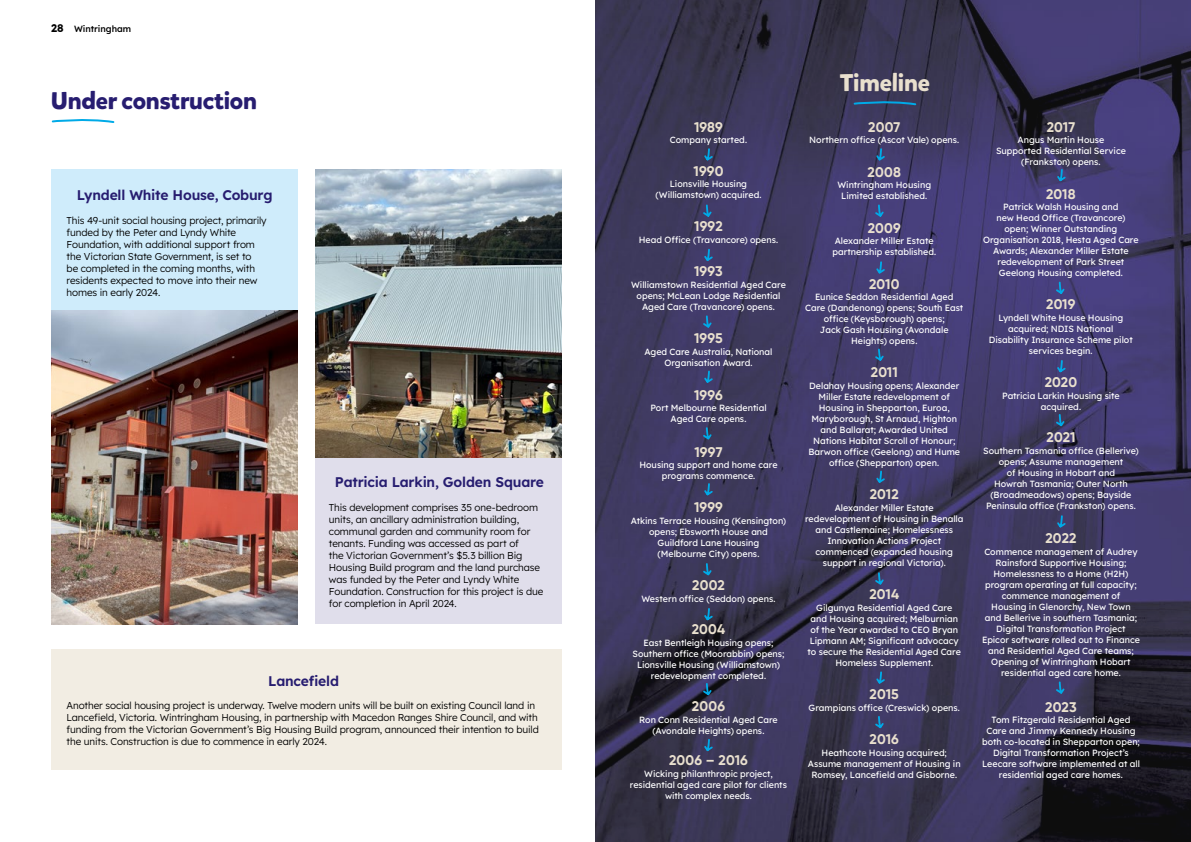
<style>
.page{position:relative;width:1191px;height:842px;background:#fff}
.page>*{position:absolute;margin:0;border:0;box-sizing:border-box;transform-origin:0 0}
.t1{font:700 24px "Mikado";letter-spacing:-.01em;color:#271d70}
.t2{font:700 24px "Mikado";letter-spacing:-.01em;color:#e9e0ce}
.t3{font:700 14px "Gilroy";letter-spacing:.01em;color:#e9e0ce}
.t4{font:600 14px "Lexend";letter-spacing:-.015em;color:#271d70}
.t5{font:300 10px/12px "Lexend";letter-spacing:-.01em;color:#000}
.t6{font:9px/11px "Lexend";color:#fff;text-align:center}
.t7{font:500 9px "Lexend";letter-spacing:-.005em;color:#000}
.s1{font-weight:700;font-size:11px}
</style>
<div class="page">
<img style="left:595px;top:0;width:596px;height:842px">
<div style="left:315px;top:451px;width:247px;height:173px;background:#e0deeb"></div>
<img style="left:315px;top:169px;width:247px;height:288px">
<div style="left:51px;top:649px;width:510px;height:121px;background:#f2ede3"></div>
<div style="left:51px;top:169px;width:247px;height:146px;background:#cfecfb"></div>
<img style="left:51px;top:311px;width:247px;height:313px">
<svg style="left:51px;top:119px;width:64px;height:4px"></svg>
<svg style="left:852px;top:100px;width:65px;height:7px"></svg>
<svg style="left:1055px;top:514px;width:12px;height:15px"></svg>
<svg style="left:1054px;top:413px;width:12px;height:15px"></svg>
<svg style="left:702px;top:147px;width:12px;height:15px"></svg>
<svg style="left:874px;top:147px;width:12px;height:15px"></svg>
<svg style="left:1055px;top:168px;width:12px;height:15px"></svg>
<svg style="left:702px;top:248px;width:12px;height:15px"></svg>
<svg style="left:874px;top:260px;width:12px;height:15px"></svg>
<svg style="left:1055px;top:359px;width:12px;height:15px"></svg>
<svg style="left:874px;top:670px;width:12px;height:15px"></svg>
<svg style="left:702px;top:370px;width:12px;height:14px"></svg>
<svg style="left:874px;top:470px;width:12px;height:15px"></svg>
<svg style="left:702px;top:482px;width:12px;height:15px"></svg>
<svg style="left:702px;top:607px;width:12px;height:15px"></svg>
<svg style="left:702px;top:738px;width:12px;height:15px"></svg>
<svg style="left:701px;top:204px;width:12px;height:14px"></svg>
<svg style="left:873px;top:204px;width:12px;height:14px"></svg>
<svg style="left:1054px;top:281px;width:12px;height:15px"></svg>
<svg style="left:873px;top:571px;width:12px;height:15px"></svg>
<svg style="left:1054px;top:680px;width:12px;height:15px"></svg>
<svg style="left:873px;top:715px;width:12px;height:15px"></svg>
<svg style="left:701px;top:314px;width:12px;height:15px"></svg>
<svg style="left:873px;top:348px;width:12px;height:14px"></svg>
<svg style="left:701px;top:426px;width:12px;height:15px"></svg>
<svg style="left:701px;top:562px;width:12px;height:15px"></svg>
<svg style="left:701px;top:682px;width:12px;height:15px"></svg>
<p class="t7" style="left:51px;top:22px;width:82px"><span class="s1">28</span> Wintringham</p>
<h1 class="t1" style="left:51px;top:85px;width:208px">Under construction</h1>
<h2 class="t4" style="left:77px;top:184px;width:197px">Lyndell White House, Coburg</h2>
<p class="t5" style="left:67px;top:214px;width:202px">This 49-unit social housing project, primarily funded by the Peter and Lyndy White Foundation, with additional support from the Victorian State Government, is set to<br>be completed in the coming months, with residents expected to move into their new homes in early 2024.</p>
<h2 class="t4" style="left:335px;top:472px;width:211px">Patricia Larkin, Golden Square</h2>
<p class="t5" style="left:329px;top:500px;width:216px">This development comprises 35 one-bedroom units, an ancillary administration building, communal garden and community room for tenants. Funding was accessed as part of<br>the Victorian Government’s $5.3 billion Big Housing Build program and the land purchase was funded by the Peter and Lyndy White Foundation. Construction for this project is due for completion in April 2024.</p>
<h2 class="t4" style="left:268px;top:670px;width:72px">Lancefield</h2>
<p class="t5" style="left:67px;top:699px;width:474px">Another social housing project is underway. Twelve modern units will be built on existing Council land in Lancefield, Victoria. Wintringham Housing, in partnership with Macedon Ranges Shire Council, and with funding from the Victorian Government’s Big Housing Build program, announced their intention to build the units. Construction is due to commence in early 2024.</p>
<h2 class="t3" style="left:694px;top:118px;width:30px">1989</h2>
<p class="t6" style="left:670px;top:134px;width:79px">Company started.</p>
<h2 class="t3" style="left:693px;top:162px;width:31px">1990</h2>
<p class="t6" style="left:655px;top:178px;width:108px">Lionsville Housing (Williamstown) acquired.</p>
<h2 class="t3" style="left:694px;top:218px;width:30px">1992</h2>
<p class="t6" style="left:639px;top:234px;width:141px">Head Office (Travancore) opens.</p>
<h2 class="t3" style="left:694px;top:263px;width:30px">1993</h2>
<p class="t6" style="left:631px;top:279px;width:156px">Williamstown Residential Aged Care opens; McLean Lodge Residential<br>Aged Care (Travancore) opens.</p>
<h2 class="t3" style="left:694px;top:330px;width:30px">1995</h2>
<p class="t6" style="left:644px;top:345px;width:129px">Aged Care Australia, National<br>Organisation Award.</p>
<h2 class="t3" style="left:694px;top:386px;width:30px">1996</h2>
<p class="t6" style="left:650px;top:402px;width:118px">Port Melbourne Residential<br>Aged Care opens.</p>
<h2 class="t3" style="left:694px;top:443px;width:30px">1997</h2>
<p class="t6" style="left:639px;top:459px;width:140px">Housing support and home care programs commence.</p>
<h2 class="t3" style="left:694px;top:499px;width:30px">1999</h2>
<p class="t6" style="left:631px;top:515px;width:157px">Atkins Terrace Housing (Kensington) opens; Ebsworth House and<br>Guildford Lane Housing<br>(Melbourne City) opens.</p>
<h2 class="t3" style="left:692px;top:577px;width:34px">2002</h2>
<p class="t6" style="left:641px;top:592px;width:136px">Western office (Seddon) opens.</p>
<h2 class="t3" style="left:692px;top:621px;width:35px">2004</h2>
<p class="t6" style="left:632px;top:636px;width:153px">East Bentleigh Housing opens;<br>Southern office (Moorabbin) opens;<br>Lionsville Housing (Williamstown) redevelopment completed.</p>
<h2 class="t3" style="left:692px;top:698px;width:35px">2006</h2>
<p class="t6" style="left:639px;top:713px;width:140px">Ron Conn Residential Aged Care (Avondale Heights) opens.</p>
<h2 class="t3" style="left:669px;top:751px;width:80px">2006 – 2016</h2>
<p class="t6" style="left:630px;top:767px;width:158px">Wicking philanthropic project, residential aged care pilot for clients with complex needs.</p>
<h1 class="t2" style="left:840px;top:68px;width:91px">Timeline</h1>
<h2 class="t3" style="left:868px;top:118px;width:33px">2007</h2>
<p class="t6" style="left:809px;top:134px;width:152px">Northern office (Ascot Vale) opens.</p>
<h2 class="t3" style="left:867px;top:163px;width:35px">2008</h2>
<p class="t6" style="left:837px;top:179px;width:95px">Wintringham Housing<br>Limited established.</p>
<h2 class="t3" style="left:867px;top:219px;width:35px">2009</h2>
<p class="t6" style="left:832px;top:235px;width:105px;text-align:left">Alexander Miller Estate partnership established.</p>
<h2 class="t3" style="left:869px;top:275px;width:32px">2010</h2>
<p class="t6" style="left:805px;top:291px;width:160px">Eunice Seddon Residential Aged<br>Care (Dandenong) opens; South East office (Keysborough) opens;<br>Jack Gash Housing (Avondale<br>Heights) opens.</p>
<h2 class="t3" style="left:871px;top:364px;width:28px">2011</h2>
<p class="t6" style="left:808px;top:379px;width:153px">Delahay Housing opens; Alexander<br>Miller Estate redevelopment of<br>Housing in Shepparton, Euroa,<br>Maryborough, St Arnaud, Highton and Ballarat; Awarded United<br>Nations Habitat Scroll of Honour;<br>Barwon office (Geelong) and Hume office (Shepparton) open.</p>
<h2 class="t3" style="left:869px;top:486px;width:30px">2012</h2>
<p class="t6" style="left:805px;top:502px;width:160px">Alexander Miller Estate redevelopment of Housing in Benalla and Castlemaine; Homelessness<br>Innovation Actions Project commenced (expanded housing support in regional Victoria).</p>
<h2 class="t3" style="left:869px;top:586px;width:31px">2014</h2>
<p class="t6" style="left:807px;top:601px;width:155px">Gilgunya Residential Aged Care and Housing acquired; Melburnian of the Year awarded to CEO Bryan<br>Lipmann AM; Significant advocacy to secure the Residential Aged Care<br>Homeless Supplement.</p>
<h2 class="t3" style="left:869px;top:686px;width:31px">2015</h2>
<p class="t6" style="left:808px;top:701px;width:153px">Grampians office (Creswick) opens.</p>
<h2 class="t3" style="left:869px;top:730px;width:31px">2016</h2>
<p class="t6" style="left:808px;top:746px;width:154px">Heathcote Housing acquired;<br>Assume management of Housing in<br>Romsey, Lancefield and Gisborne.</p>
<h2 class="t3" style="left:1046px;top:118px;width:30px">2017</h2>
<p class="t6" style="left:996px;top:134px;width:131px">Angus Martin House<br>Supported Residential Service (Frankston) opens.</p>
<h2 class="t3" style="left:1046px;top:185px;width:31px">2018</h2>
<p class="t6" style="left:983px;top:201px;width:157px">Patrick Walsh Housing and<br>new Head Office (Travancore)<br>open; Winner Outstanding<br>Organisation 2018, Hesta Aged Care<br>Awards; Alexander Miller Estate redevelopment of Park Street<br>Geelong Housing completed.</p>
<h2 class="t3" style="left:1046px;top:296px;width:31px">2019</h2>
<p class="t6" style="left:988px;top:312px;width:145px">Lyndell White House Housing acquired; NDIS National<br>Disability Insurance Scheme pilot services begin.</p>
<h2 class="t3" style="left:1044px;top:374px;width:34px">2020</h2>
<p class="t6" style="left:1002px;top:389px;width:119px">Patricia Larkin Housing site acquired.</p>
<h2 class="t3" style="left:1046px;top:429px;width:30px">2021</h2>
<p class="t6" style="left:983px;top:444px;width:157px">Southern Tasmania office (Bellerive) opens; Assume management<br>of Housing in Hobart and<br>Howrah Tasmania; Outer North (Broadmeadows) opens; Bayside<br>Peninsula office (Frankston) opens.</p>
<h2 class="t3" style="left:1045px;top:530px;width:33px">2022</h2>
<p class="t6" style="left:982px;top:545px;width:159px">Commence management of Audrey<br>Rainsford Supportive Housing;<br>Homelessness to a Home (H2H) program operating at full capacity; commence management of<br>Housing in Glenorchy, New Town and Bellerive in southern Tasmania;<br>Digital Transformation Project<br>Epicor software rolled out to Finance and Residential Aged Care teams;<br>Opening of Wintringham Hobart residential aged care home.</p>
<h2 class="t3" style="left:1045px;top:698px;width:33px">2023</h2>
<p class="t6" style="left:982px;top:713px;width:159px">Tom Fitzgerald Residential Aged Care and Jimmy Kennedy Housing both co-located in Shepparton open; Digital Transformation Project’s Leecare software implemented at all residential aged care homes.</p>
</div>
